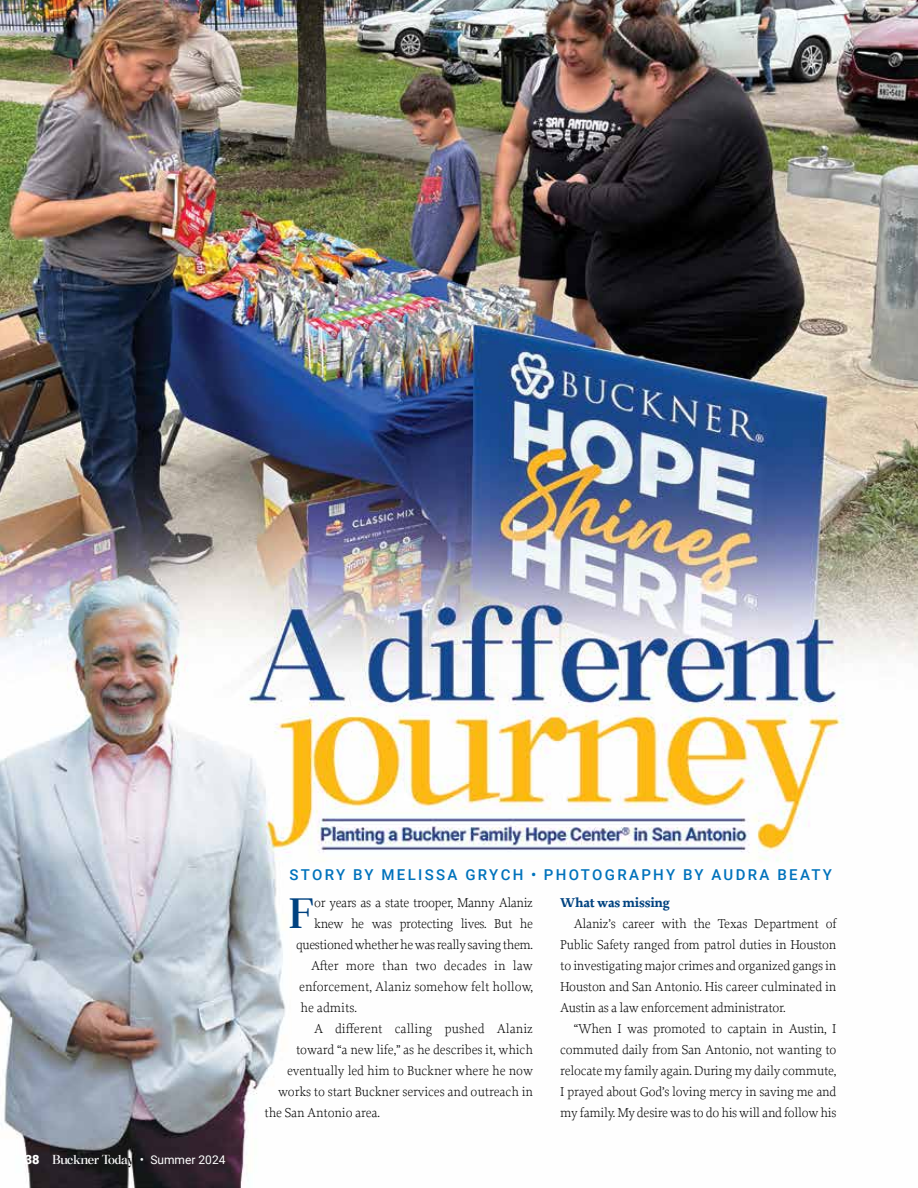
<style>
.page{position:relative;width:918px;height:1188px;background:#fff}
.page>*{position:absolute;margin:0;border:0;box-sizing:border-box;transform-origin:0 0}
.t1{font:500 46.35px "Macaw";color:#004280}
.t2{font:500 15px "Roboto";letter-spacing:.155em;color:#0072bc}
.t3{font:14.25px "Macaw";letter-spacing:-.05em;color:#fff}
.t4{font:300 13.5px/21px "Proforma";letter-spacing:-.01em;color:#000;text-align:justify}
.t5{font:300 13.5px "Proforma";letter-spacing:-.03em;color:#000}
.t6{font:700 13.5px "Proforma";letter-spacing:-.02em;color:#004280}
.s1{font-family:"Roboto";font-weight:900;font-size:12.75px}
.s2{color:#000}
.s3{font-family:"Roboto";font-size:12.75px}
.s4{font-family:"Roboto";font-size:12px}
</style>
<div class="page">
<img style="left:0;top:0;width:918px;height:1188px">
<p class="t3" style="left:25px;top:1150px;width:202px"><span class="s1">38</span> Buckner Toda<span class="s2">y</span> <span class="s3">•</span> <span class="s4">Summer 2024</span></p>
<p class="t2" style="left:289px;top:864px;width:544px">STORY BY MELISSA GRYCH • PHOTOGRAPHY BY AUDRA BEATY</p>
<h1 class="t1" style="left:288px;top:880px;width:29px">F</h1>
<p class="t5" style="left:314px;top:894px;width:220px">or years as a state trooper, Manny Alaniz</p>
<p class="t5" style="left:314px;top:915px;width:220px">knew he was protecting lives. But he</p>
<p class="t5" style="left:296px;top:936px;width:239px">questioned whether he was really saving them.</p>
<p class="t4" style="left:311px;top:954px;width:223px">After more than two decades in law</p>
<p class="t4" style="left:299px;top:975px;width:236px">enforcement, Alaniz somehow felt hollow,</p>
<p class="t4" style="left:301px;top:996px;width:58px">he admits.</p>
<p class="t4" style="left:314px;top:1017px;width:221px">A different calling pushed Alaniz</p>
<p class="t4" style="left:296px;top:1039px;width:238px">toward “a new life,” as he describes it, which</p>
<p class="t4" style="left:287px;top:1060px;width:248px">eventually led him to Buckner where he now</p>
<p class="t4" style="left:278px;top:1081px;width:256px">works to start Buckner services and outreach in</p>
<p class="t4" style="left:265px;top:1102px;width:117px">the San Antonio area.</p>
<p class="t6" style="left:560px;top:894px;width:111px">What was missing</p>
<p class="t4" style="left:560px;top:913px;width:278px;text-indent:14px">Alaniz’s career with the Texas Department of Public Safety ranged from patrol duties in Houston to investigating major crimes and organized gangs in Houston and San Antonio. His career culminated in Austin as a law enforcement administrator.</p>
<p class="t4" style="left:560px;top:1018px;width:278px;text-indent:14px">“When I was promoted to captain in Austin, I commuted daily from San Antonio, not wanting to relocate my family again. During my daily commute, I prayed about God’s loving mercy in saving me and my family. My desire was to do his will and follow his</p>
</div>
